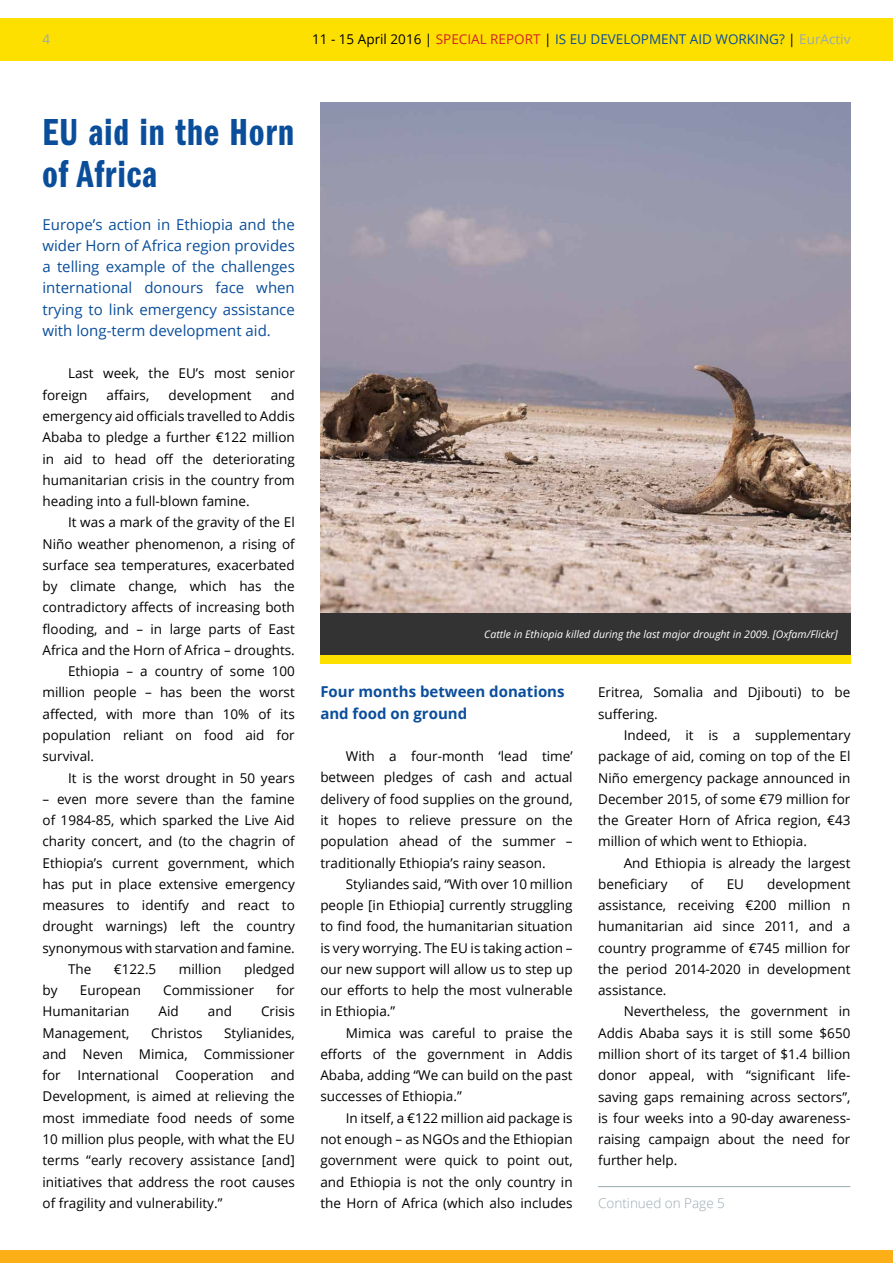
<style>
.page{position:relative;width:893px;height:1263px;background:#fff}
.page>*{position:absolute;margin:0;border:0;box-sizing:border-box;transform-origin:0 0}
.t1{font:39px/42.5px "ITC Franklin Gothic Std Dm Cp";letter-spacing:.03em;color:#0a4e9b}
.t2{font:15px/21.3px "Open Sans";color:#0a4e9b;text-align:justify}
.t3{font:700 15px/21.3px "Open Sans";color:#0a4e9b}
.t4{font:13.5px/21.3px "Open Sans";color:#000;text-align:justify}
.t5{font:13.5px "Open Sans";color:#0a4e9b}
.t6{font:300 13.5px "Open Sans";color:#9aa9b1}
.t7{font:13.5px "Open Sans";color:#9aa9b1}
.t8{font:italic 10.5px "Open Sans";color:#fff}
.s1{color:#000}
.s2{color:#d2232a}
.s3{color:#9aa9b1}
</style>
<div class="page">
<div style="left:0;top:18px;width:893px;height:42px;background:#fee000"></div>
<div style="left:0;top:1250px;width:893px;height:13px;background:#fcaf17"></div>
<img style="left:320px;top:102px;width:530px;height:511px">
<div style="left:320px;top:613px;width:530px;height:42px;background:#333"></div>
<div style="left:320px;top:655px;width:530px;height:9px;background:#fee000"></div>
<hr style="left:598px;top:1186px;width:252px;height:1px;background:#9aa9b1">
<p class="t7" style="left:43px;top:30px;width:9px">4</p>
<p class="t5" style="left:312px;top:30px;width:540px"><span class="s1">11 - 15 April 2016 |</span> <span class="s2">SPECIAL REPORT</span> <span class="s1">|</span> IS EU DEVELOPMENT AID WORKING? <span class="s1">|</span> <span class="s3">EurActiv</span></p>
<h1 class="t1" style="left:43px;top:111px;width:253px">EU aid in the Horn of Africa</h1>
<p class="t2" style="left:43px;top:213px;width:254px">Europe’s action in Ethiopia and the wider Horn of Africa region provides a telling example of the challenges international donours face when trying to link emergency assistance with long-term development aid.</p>
<p class="t4" style="left:43px;top:363px;width:254px;text-indent:26px">Last week, the EU’s most senior foreign</p>
<p class="t4" style="left:107px;top:384px;width:44px">affairs,</p>
<p class="t4" style="left:168px;top:384px;width:85px">development</p>
<p class="t4" style="left:43px;top:384px;width:254px;text-indent:228px">and emergency aid officials travelled to Addis Ababa to pledge a further €122 million in aid to head off the deteriorating humanitarian crisis in the country from heading into a full-blown famine.</p>
<p class="t4" style="left:68px;top:511px;width:228px">It was a mark of the gravity of the El</p>
<p class="t4" style="left:43px;top:533px;width:254px">Niño weather phenomenon, a rising of</p>
<p class="t4" style="left:43px;top:554px;width:254px">surface sea temperatures, exacerbated</p>
<p class="t4" style="left:43px;top:575px;width:254px">by climate change, which has the</p>
<p class="t4" style="left:43px;top:596px;width:254px">contradictory affects of increasing both</p>
<p class="t4" style="left:43px;top:618px;width:254px">flooding, and – in large parts of East</p>
<p class="t4" style="left:43px;top:639px;width:254px">Africa and the Horn of Africa – droughts.</p>
<p class="t4" style="left:68px;top:660px;width:228px">Ethiopia – a country of some 100</p>
<p class="t4" style="left:43px;top:681px;width:254px">million people – has been the worst</p>
<p class="t4" style="left:43px;top:703px;width:254px">affected, with more than 10% of its</p>
<p class="t4" style="left:43px;top:724px;width:254px">population reliant on food aid for</p>
<p class="t4" style="left:43px;top:745px;width:53px">survival.</p>
<p class="t4" style="left:68px;top:767px;width:228px">It is the worst drought in 50 years</p>
<p class="t4" style="left:43px;top:788px;width:254px">– even more severe than the famine</p>
<p class="t4" style="left:43px;top:809px;width:254px">of 1984-85, which sparked the Live Aid</p>
<p class="t4" style="left:43px;top:830px;width:254px">charity concert, and (to the chagrin of</p>
<p class="t4" style="left:43px;top:852px;width:254px">Ethiopia’s current government, which</p>
<p class="t4" style="left:43px;top:873px;width:254px">has put in place extensive emergency</p>
<p class="t4" style="left:43px;top:894px;width:254px">measures to identify and react to</p>
<p class="t4" style="left:43px;top:915px;width:254px">drought warnings) left the country</p>
<p class="t4" style="left:43px;top:937px;width:254px">synonymous with starvation and famine.</p>
<p class="t4" style="left:68px;top:958px;width:25px">The</p>
<p class="t4" style="left:114px;top:958px;width:44px">€122.5</p>
<p class="t4" style="left:179px;top:958px;width:44px">million</p>
<p class="t4" style="left:244px;top:958px;width:52px">pledged</p>
<p class="t4" style="left:43px;top:979px;width:17px">by</p>
<p class="t4" style="left:80px;top:979px;width:63px">European</p>
<p class="t4" style="left:163px;top:979px;width:93px">Commissioner</p>
<p class="t4" style="left:277px;top:979px;width:20px">for</p>
<p class="t4" style="left:43px;top:1000px;width:89px">Humanitarian</p>
<p class="t4" style="left:159px;top:1000px;width:22px">Aid</p>
<p class="t4" style="left:208px;top:1000px;width:26px">and</p>
<p class="t4" style="left:261px;top:1000px;width:35px">Crisis</p>
<p class="t4" style="left:43px;top:1022px;width:88px">Management,</p>
<p class="t4" style="left:151px;top:1022px;width:53px">Christos</p>
<p class="t4" style="left:43px;top:1022px;width:254px;text-indent:182px">Stylianides, and Neven Mimica, Commissioner for International Cooperation and Development, is aimed at relieving the most immediate food needs of some 10 million plus people, with what the EU terms “early recovery assistance [and] initiatives that address the root causes of fragility and vulnerability.”</p>
<p class="t8" style="left:484px;top:627px;width:355px">Cattle in Ethiopia killed during the last major drought in 2009. [Oxfam/Flickr]</p>
<p class="t3" style="left:320px;top:681px;width:246px">Four months between donations and food on ground</p>
<p class="t4" style="left:320px;top:745px;width:254px;text-indent:26px">With a four-month ‘lead time’ between pledges of cash and actual delivery of food supplies on the ground, it hopes to relieve pressure on the population ahead of the summer – traditionally Ethiopia’s rainy season.</p>
<p class="t4" style="left:320px;top:873px;width:254px;text-indent:26px">Styliandes said, “With over 10 million people [in Ethiopia] currently struggling to find food, the humanitarian situation is very worrying. The EU is taking action – our new support will allow us to step up our efforts to help the most vulnerable in Ethiopia.”</p>
<p class="t4" style="left:320px;top:1022px;width:254px;text-indent:26px">Mimica was careful to praise the efforts of the government in Addis Ababa, adding “We can build on the past successes of Ethiopia.”</p>
<p class="t4" style="left:320px;top:1107px;width:254px;text-indent:26px">In itself, a €122 million aid package is not enough – as NGOs and the Ethiopian government were quick to point out, and Ethiopia is not the only country in the Horn of Africa (which also includes</p>
<p class="t4" style="left:598px;top:681px;width:254px">Eritrea, Somalia and Djibouti) to be suffering.</p>
<p class="t4" style="left:598px;top:724px;width:254px;text-indent:26px">Indeed, it is a supplementary package of aid, coming on top of the El Niño emergency package announced in December 2015, of some €79 million for the Greater Horn of Africa region, €43 million of which went to Ethiopia.</p>
<p class="t4" style="left:598px;top:852px;width:254px;text-indent:26px">And Ethiopia is already the largest beneficiary</p>
<p class="t4" style="left:691px;top:873px;width:14px">of</p>
<p class="t4" style="left:727px;top:873px;width:19px">EU</p>
<p class="t4" style="left:598px;top:873px;width:254px;text-indent:169px">development assistance, receiving €200 million n humanitarian aid since 2011, and a country programme of €745 million for the period 2014-2020 in development assistance.</p>
<p class="t4" style="left:598px;top:1000px;width:254px;text-indent:26px">Nevertheless, the government in Addis Ababa says it is still some $650 million short of its target of $1.4 billion donor appeal, with “significant life&shy;saving gaps remaining across sectors”, is four weeks into a 90-day awareness&shy;raising campaign about the need for further help.</p>
<p class="t6" style="left:598px;top:1193px;width:128px">Continued on Page 5</p>
</div>
